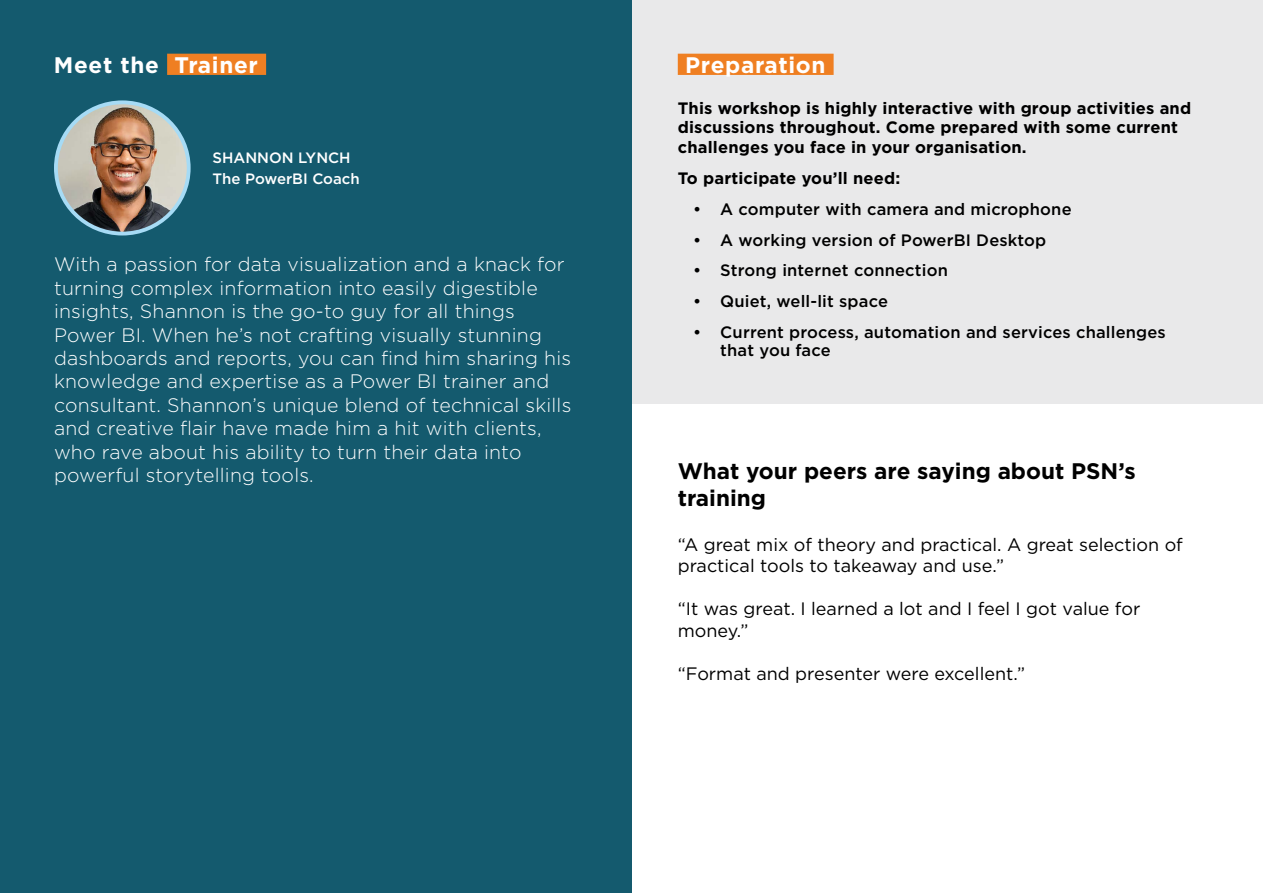
<style>
.page{position:relative;width:1263px;height:893px;background:#fff}
.page>*{position:absolute;margin:0;border:0;box-sizing:border-box;transform-origin:0 0}
.t1{font:700 22.5px/27px "Gotham";color:#000}
.t2{font:700 22.5px "Gotham";letter-spacing:.03em;color:#fff}
.t3{font:300 19.5px/23.4px "Gotham";letter-spacing:.01em;color:#fff}
.t4{font:18px/21.6px "Gotham";color:#000}
.t5{font:500 16.5px/18px "Gotham";letter-spacing:.01em;color:#000}
.t6{font:700 16.5px/19.8px "Gotham";letter-spacing:.01em;color:#000}
.t7{font:500 15px/21px "Gotham";color:#fff}
</style>
<div class="page">
<div style="left:631px;top:0;width:632px;height:403px;background:#e9e9ea"></div>
<div style="left:678px;top:54px;width:156px;height:21px;background:#ef7f22"></div>
<div style="left:0;top:0;width:631px;height:893px;background:#145a6e"></div>
<div style="left:167px;top:54px;width:99px;height:21px;background:#ef7f22"></div>
<img style="left:56px;top:105px;width:130px;height:129px">
<div style="left:54px;top:100px;width:137px;height:135px;border:4px solid #a6dbf5;border-radius:50%"></div>
<p class="t2" style="left:54px;top:50px;width:206px">Meet the Trainer</p>
<p class="t7" style="left:213px;top:147px;width:149px">SHANNON LYNCH<br>The PowerBI Coach</p>
<p class="t3" style="left:54px;top:252px;width:519px">With a passion for data visualization and a knack for turning complex information into easily digestible insights, Shannon is the go-to guy for all things Power BI. When he’s not crafting visually stunning dashboards and reports, you can find him sharing his knowledge and expertise as a Power BI trainer and consultant. Shannon’s unique blend of technical skills and creative flair have made him a hit with clients, who rave about his ability to turn their data into powerful storytelling tools.</p>
<p class="t2" style="left:685px;top:50px;width:142px">Preparation</p>
<p class="t6" style="left:678px;top:98px;width:515px">This workshop is highly interactive with group activities and discussions throughout. Come prepared with some current challenges you face in your organisation.</p>
<p class="t6" style="left:678px;top:168px;width:224px">To participate you’ll need:</p>
<p class="t5" style="left:693px;top:200px;width:380px">• A computer with camera and microphone</p>
<p class="t5" style="left:693px;top:230px;width:354px">• A working version of PowerBI Desktop</p>
<p class="t5" style="left:693px;top:261px;width:256px">• Strong internet connection</p>
<p class="t5" style="left:693px;top:292px;width:196px">• Quiet, well-lit space</p>
<p class="t5" style="left:720px;top:323px;width:447px;text-indent:-27px">• Current process, automation and services challenges that you face</p>
<p class="t1" style="left:678px;top:458px;width:459px">What your peers are saying about PSN’s training</p>
<p class="t4" style="left:678px;top:533px;width:507px">“A great mix of theory and practical. A great selection of practical tools to takeaway and use.”</p>
<p class="t4" style="left:678px;top:597px;width:464px">“It was great. I learned a lot and I feel I got value for money.”</p>
<p class="t4" style="left:678px;top:662px;width:349px">“Format and presenter were excellent.”</p>
</div>
